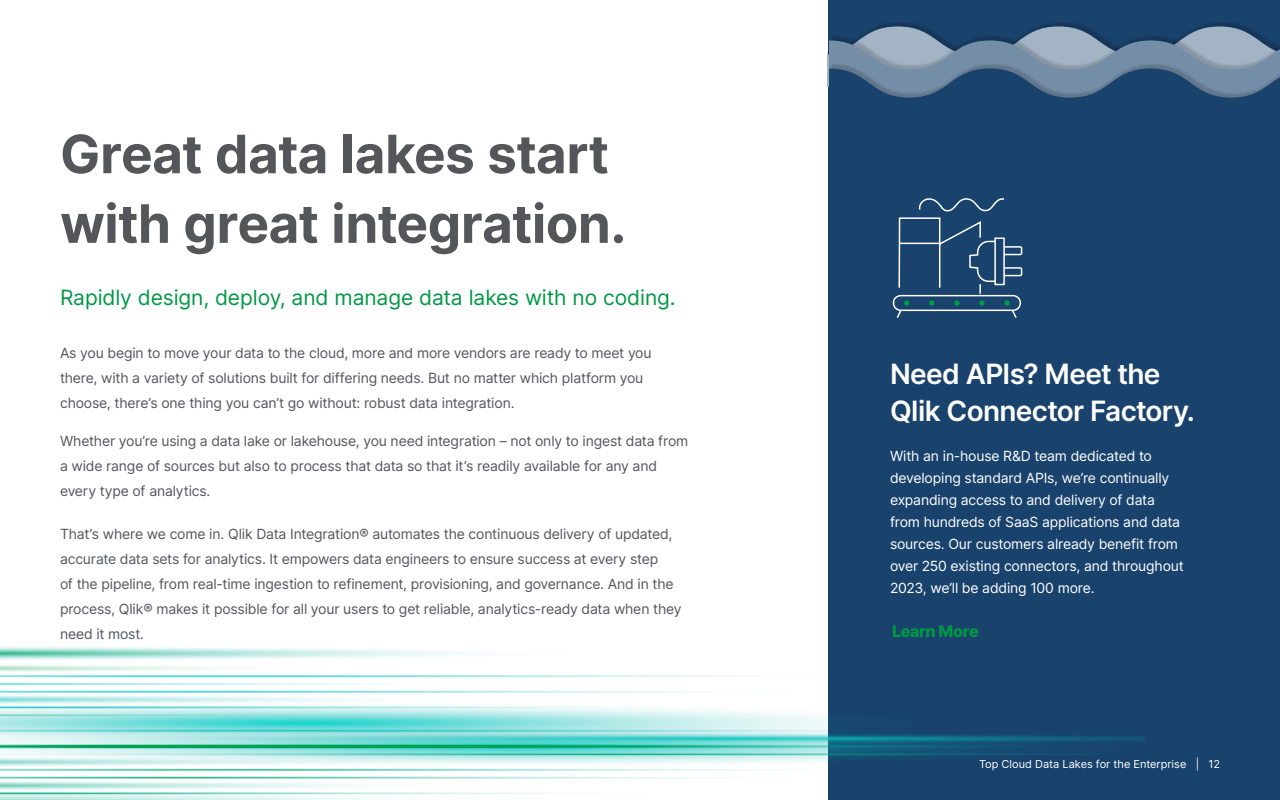
<style>
.page{position:relative;width:1280px;height:800px;background:#fff}
.page>*{position:absolute;margin:0;border:0;box-sizing:border-box;transform-origin:0 0}
.t1{font:700 53px/69.6px "Inter";letter-spacing:-.01em;color:#54565a}
.t2{font:600 28px/36.9px "Inter";letter-spacing:-.025em;color:#fff}
.t3{font:21px "Inter";letter-spacing:-.005em;color:#009845}
.t4{font:800 16px "Inter";letter-spacing:-.02em;color:#009845}
.t5{font:14px/25px "Inter";letter-spacing:-.015em;color:#54565a}
.t6{font:14px/22px "Inter";letter-spacing:-.015em;color:#fff}
.t7{font:11px "Inter";color:#fff}
</style>
<div class="page">
<div style="left:828px;top:0;width:452px;height:800px;background:#19426c"></div>
<div style="left:827px;top:22px;width:453px;height:64px;background:#000;opacity:.17"></div>
<svg style="left:827px;top:26px;width:453px;height:72px"></svg>
<svg style="left:893px;top:198px;width:130px;height:120px"></svg>
<svg style="left:0;top:718px;width:828px;height:9px;background:#8ae3e0"></svg>
<svg style="left:0;top:647px;width:828px;height:71px"></svg>
<svg style="left:0;top:727px;width:1145px;height:73px"></svg>
<h1 class="t1" style="left:60px;top:117px;width:568px">Great data lakes start with great integration.</h1>
<h3 class="t3" style="left:60px;top:283px;width:617px">Rapidly design, deploy, and manage data lakes with no coding.</h3>
<p class="t5" style="left:60px;top:340px;width:593px">As you begin to move your data to the cloud, more and more vendors are ready to meet you there, with a variety of solutions built for differing needs. But no matter which platform you choose, there’s one thing you can’t go without: robust data integration.</p>
<p class="t5" style="left:60px;top:428px;width:630px">Whether you’re using a data lake or lakehouse, you need integration – not only to ingest data from a wide range of sources but also to process that data so that it’s readily available for any and every type of analytics.</p>
<p class="t5" style="left:60px;top:521px;width:623px">That’s where we come in. Qlik Data Integration® automates the continuous delivery of updated, accurate data sets for analytics. It empowers data engineers to ensure success at every step<br>of the pipeline, from real-time ingestion to refinement, provisioning, and governance. And in the process, Qlik® makes it possible for all your users to get reliable, analytics-ready data when they need it most.</p>
<h2 class="t2" style="left:890px;top:355px;width:306px">Need APIs? Meet the<br>Qlik Connector Factory.</h2>
<p class="t6" style="left:890px;top:444px;width:295px">With an in-house R&amp;D team dedicated to developing standard APIs, we’re continually expanding access to and delivery of data from hundreds of SaaS applications and data sources. Our customers already benefit from over 250 existing connectors, and throughout 2023, we’ll be adding 100 more.</p>
<p class="t4" style="left:892px;top:619px;width:88px">Learn More</p>
<p class="t7" style="left:979px;top:756px;width:242px">Top Cloud Data Lakes for the Enterprise | 12</p>
</div>
